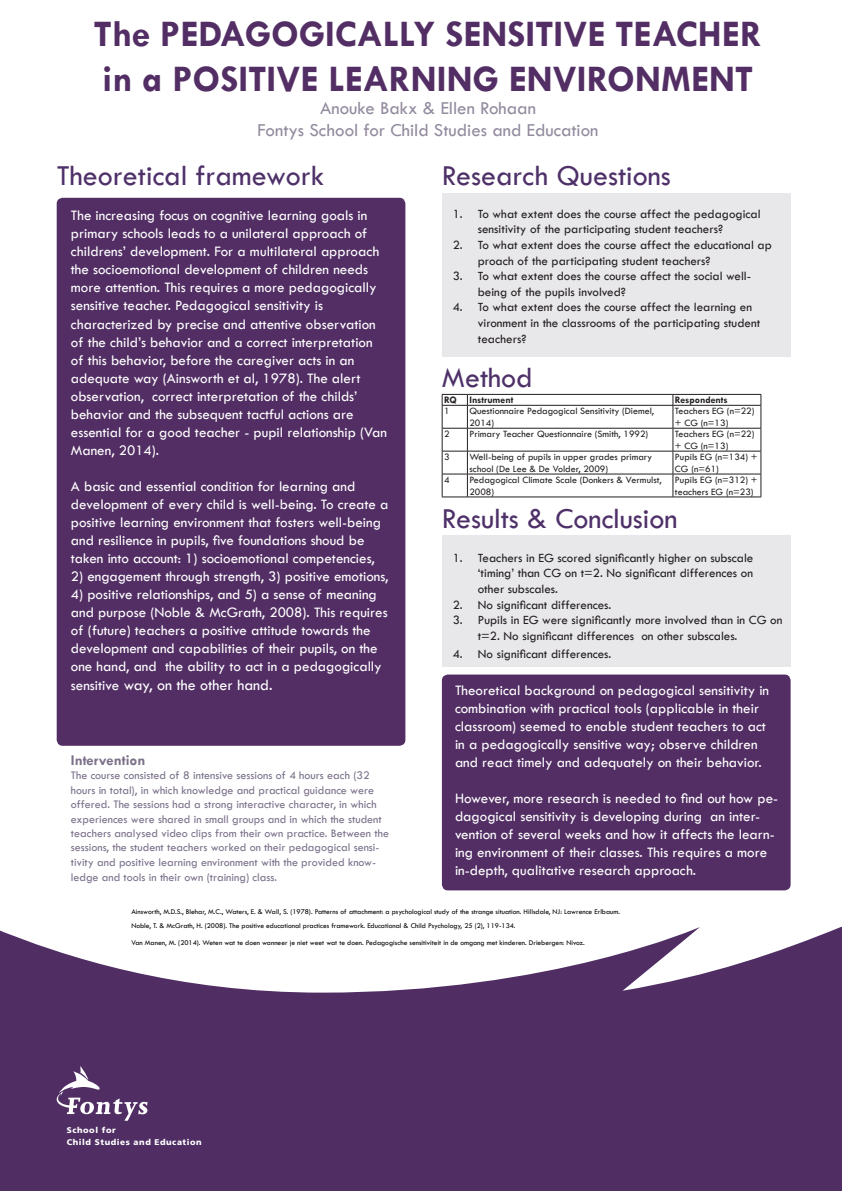
<style>
.page{position:relative;width:842px;height:1191px;background:#fff}
.page>*{position:absolute;margin:0;border:0;box-sizing:border-box;transform-origin:0 0}
.t1{font:700 37.8px/45.4px "Tw Cen";color:#522e64}
.t2{font:30px "Tw Cen";color:#4f3169}
.t3{font:18.9px/22.7px "Tw Cen";color:#938b9e;text-align:center}
.t4{font:16px "Tw Cen";color:#fff}
.t5{font:15px/18px "Tw Cen";color:#fff}
.t6{font:700 15px "Tw Cen";color:#7b718a}
.t7{font:13px/15.6px "Tw Cen";color:#231f20}
.t8{font:12px/14.4px "Tw Cen";color:#7b718a}
.t9{font:10px/12px "Tw Cen";color:#231f20}
.t10{font:700 10px "Tw Cen";color:#231f20}
.t11{font:900 8.25px/12px "Fontys Frutiger";letter-spacing:.07em;color:#fff}
.t12{font:7.5px/14.4px "Tw Cen";color:#000}
.s1{font-size:15px}
</style>
<div class="page">
<svg style="left:0;top:927px;width:842px;height:264px;fill:#502e64"></svg>
<div style="left:57px;top:198px;width:348px;height:548px;background:#522e64;border-radius:6px"></div>
<svg style="left:57px;top:1066px;width:91px;height:54px;background:#6e527f"></svg>
<div style="left:442px;top:193px;width:349px;height:164px;background:#e8e7e9"></div>
<hr style="left:467px;top:394px;width:206px;height:1px;background:#231f20">
<hr style="left:673px;top:394px;width:88px;height:1px;background:#231f20">
<hr style="left:467px;top:405px;width:206px;height:1px;background:#231f20">
<hr style="left:673px;top:405px;width:88px;height:1px;background:#231f20">
<hr style="left:467px;top:428px;width:206px;height:1px;background:#231f20">
<hr style="left:673px;top:428px;width:88px;height:1px;background:#231f20">
<hr style="left:467px;top:451px;width:206px;height:1px;background:#231f20">
<hr style="left:673px;top:451px;width:88px;height:1px;background:#231f20">
<hr style="left:467px;top:474px;width:206px;height:1px;background:#231f20">
<hr style="left:673px;top:474px;width:88px;height:1px;background:#231f20">
<svg style="left:673px;top:395px;width:1px;height:102px"></svg>
<svg style="left:761px;top:395px;width:1px;height:102px"></svg>
<svg style="left:442px;top:394px;width:26px;height:104px"></svg>
<hr style="left:467px;top:497px;width:206px;height:1px;background:#231f20">
<hr style="left:673px;top:497px;width:88px;height:1px;background:#231f20">
<div style="left:442px;top:536px;width:349px;height:131px;background:#e8e7e9"></div>
<div style="left:442px;top:674px;width:349px;height:216px;background:#522e64;border-radius:6px"></div>
<h1 class="t1" style="left:94px;top:10px;width:670px">The PEDAGOGICALLY SENSITIVE TEACHER in a POSITIVE LEARNING ENVIRONMENT</h1>
<p class="t3" style="left:258px;top:96px;width:342px">Anouke Bakx &amp; Ellen Rohaan<br>Fontys School for Child Studies and Education</p>
<h2 class="t2" style="left:57px;top:157px;width:269px">Theoretical framework</h2>
<h2 class="t2" style="left:442px;top:157px;width:230px">Research Questions</h2>
<p class="t7" style="left:478px;top:206px;width:284px;text-indent:-25px">1. To what extent does the course affect the pedagogical sensitivity of the participating student teachers?</p>
<p class="t7" style="left:478px;top:237px;width:296px;text-indent:-25px">2. To what extent does the course affect the educational ap proach of the participating student teachers?</p>
<p class="t7" style="left:478px;top:268px;width:275px;text-indent:-25px">3. To what extent does the course affect the social well&shy;being of the pupils involved?</p>
<p class="t7" style="left:478px;top:299px;width:284px;text-indent:-25px">4. To what extent does the course affect the learning en vironment in the classrooms of the participating student teachers?</p>
<h2 class="t2" style="left:442px;top:359px;width:92px">Method</h2>
<p class="t10" style="left:444px;top:394px;width:71px">RQ Instrument</p>
<p class="t10" style="left:675px;top:394px;width:54px">Respondents</p>
<p class="t9" style="left:444px;top:405px;width:7px">1</p>
<p class="t9" style="left:469px;top:405px;width:186px">Questionnaire Pedagogical Sensitivity (Diemel,<br>2014)</p>
<p class="t9" style="left:675px;top:405px;width:81px">Teachers EG (n=22) + CG (n=13)</p>
<p class="t9" style="left:444px;top:428px;width:7px">2</p>
<p class="t9" style="left:469px;top:428px;width:180px">Primary Teacher Questionnaire (Smith, 1992)</p>
<p class="t9" style="left:675px;top:428px;width:81px">Teachers EG (n=22) + CG (n=13)</p>
<p class="t9" style="left:444px;top:451px;width:7px">3</p>
<p class="t9" style="left:469px;top:451px;width:184px">Well-being of pupils in upper grades primary school (De Lee &amp; De Volder, 2009)</p>
<p class="t9" style="left:675px;top:451px;width:84px">Pupils EG (n=134) +<br>CG (n=61)</p>
<p class="t9" style="left:444px;top:474px;width:7px">4</p>
<p class="t9" style="left:469px;top:474px;width:194px">Pedagogical Climate Scale (Donkers &amp; Vermulst,<br>2008)</p>
<p class="t9" style="left:675px;top:474px;width:84px">Pupils EG (n=312) + teachers EG (n=23)</p>
<h2 class="t2" style="left:442px;top:500px;width:237px">Results &amp; Conclusion</h2>
<p class="t7" style="left:478px;top:550px;width:277px;text-align:justify;text-indent:-25px">1. Teachers in EG scored significantly higher on subscale ‘timing’ than CG on t=2. No significant differences on other subscales.</p>
<p class="t7" style="left:453px;top:596px;width:160px">2. No significant differences.</p>
<p class="t7" style="left:478px;top:612px;width:306px;text-indent:-25px">3. Pupils in EG were significantly more involved than in CG on t=2. No significant differences on other subscales.</p>
<p class="t7" style="left:453px;top:646px;width:160px">4. No significant differences.</p>
<p class="t5" style="left:455px;top:681px;width:316px">Theoretical background on pedagogical sensitivity in combination with practical tools (applicable in their classroom) seemed to enable student teachers to act in a pedagogically sensitive way; observe children and react timely and adequately on their behavior.</p>
<p class="t5" style="left:455px;top:789px;width:325px">However, more research is needed to find out how pe&shy;dagogical sensitivity is developing during an inter&shy;vention of several weeks and how it affects the learn&shy;ing environment of their classes. This requires a more in-depth, qualitative research approach.</p>
<p class="t12" style="left:131px;top:904px;width:490px">Ainsworth, M.D.S., Blehar, M.C., Waters, E. &amp; Wall, S. (1978). Patterns of attachment: a psychological study of the strange situation. Hillsdale, NJ: Lawrence Erlbaum.<br>Noble, T. &amp; McGrath, H. (2008). The positive educational practices framework. Educational &amp; Child Psychology, 25 (2), 119-134.</p>
<p class="t12" style="left:131px;top:935px;width:455px">Van Manen, M. (2014). Weten wat te doen wanneer je niet weet wat te doen. Pedagogische sensitiviteit in de omgang met kinderen. Driebergen: Nivoz.</p>
<p class="t5" style="left:71px;top:207px;width:318px">The increasing focus on cognitive learning goals in primary schools leads to a unilateral approach of childrens’ development. For a multilateral approach the socioemotional development of children needs more attention. This requires a more pedagogically sensitive teacher. Pedagogical sensitivity is characterized by precise and attentive observation of the child’s behavior and a correct interpretation of this behavior, before the caregiver acts in an adequate way (Ainsworth et al, 1978). The alert observation, correct interpretation of the childs’ behavior and the subsequent tactful actions are essential for a good teacher - pupil relationship (Van Manen, 2014).</p>
<p class="t5" style="left:71px;top:477px;width:319px">A basic and essential condition for learning and development of every child is well-being. To create a positive learning environment that fosters well-being and resilience in pupils, five foundations shoud be taken into account: 1) socioemotional competencies,</p>
<p class="t5" style="left:71px;top:567px;width:319px">2) engagement through strength, 3) positive emotions,</p>
<p class="t5" style="left:71px;top:585px;width:318px">4) positive relationships, and 5) a sense of meaning and purpose (Noble &amp; McGrath, 2008). This requires of (future) teachers a positive attitude towards the development and capabilities of their pupils, on the one hand, and the ability to act in a pedagogically</p>
<p class="t4" style="left:71px;top:675px;width:203px"><span class="s1">sensitive</span> way, on the other hand.</p>
<p class="t6" style="left:71px;top:751px;width:76px">Intervention</p>
<p class="t8" style="left:71px;top:768px;width:320px">The course consisted of 8 intensive sessions of 4 hours each (32 hours in total), in which knowledge and practical guidance were offered. The sessions had a strong interactive character, in which experiences were shared in small groups and in which the student teachers analysed video clips from their own practice. Between the sessions, the student teachers worked on their pedagogical sensi&shy;tivity and positive learning environment with the provided know-</p>
<p class="t8" style="left:71px;top:870px;width:208px">ledge and tools in their own (training) class.</p>
<p class="t11" style="left:67px;top:1123px;width:136px">School for<br>Child Studies and Education</p>
</div>
